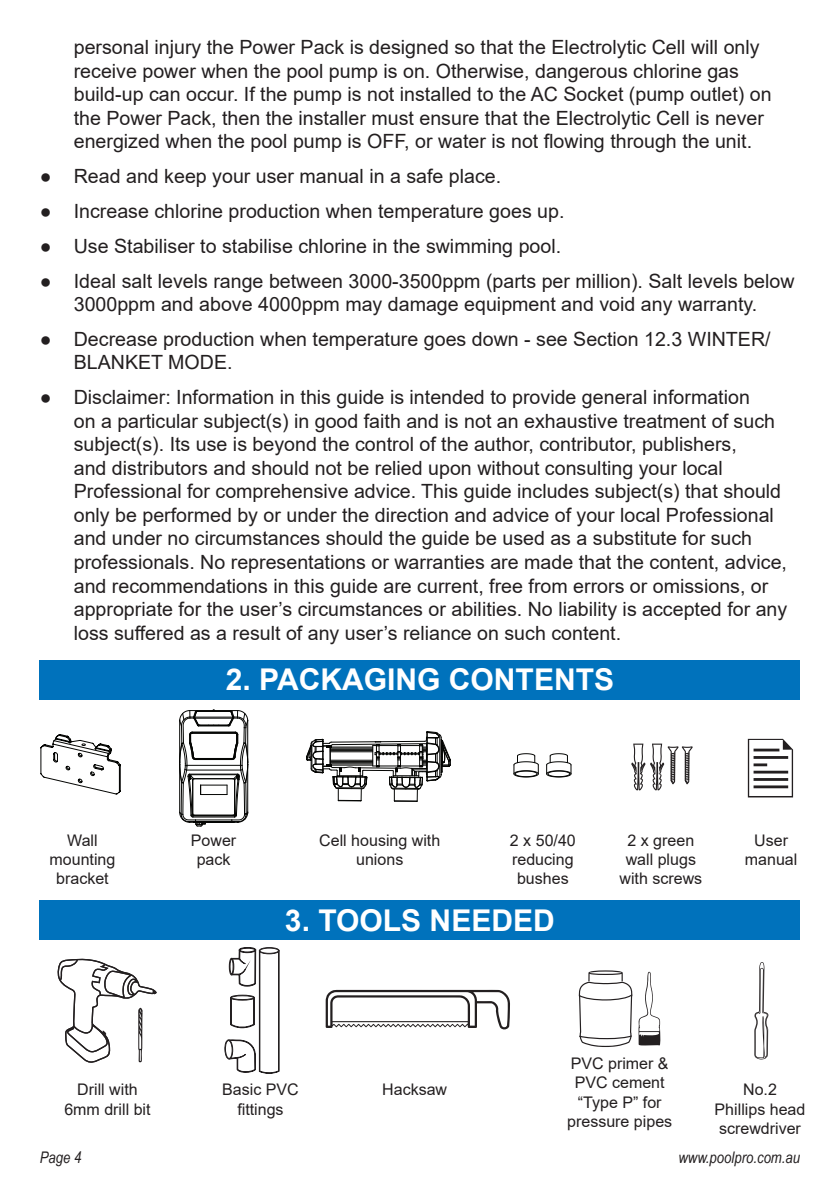
<style>
.page{position:relative;width:840px;height:1191px;background:#fff}
.page>*{position:absolute;margin:0;border:0;box-sizing:border-box;transform-origin:0 0}
.t1{font:700 30px "Arial";color:#fff}
.t2{font:19.6px/23.6px "Arial";color:#231f20}
.t3{font:16px/19.2px "Arial";color:#231f20;text-align:center}
.t4{font:italic 16px "Arial Narrow";color:#231f20}
</style>
<div class="page">
<div style="left:40px;top:659px;width:759px;height:40px;background:#0072bc"></div>
<svg style="left:40px;top:734px;width:81px;height:60px"></svg>
<svg style="left:546px;top:753px;width:25px;height:25px"></svg>
<svg style="left:513px;top:753px;width:26px;height:25px"></svg>
<svg style="left:179px;top:709px;width:69px;height:117px"></svg>
<svg style="left:306px;top:731px;width:145px;height:71px"></svg>
<svg style="left:631px;top:743px;width:61px;height:47px"></svg>
<svg style="left:747px;top:739px;width:45px;height:58px"></svg>
<div style="left:40px;top:900px;width:759px;height:39px;background:#0072bc"></div>
<svg style="left:57px;top:958px;width:100px;height:104px"></svg>
<svg style="left:224px;top:947px;width:56px;height:127px"></svg>
<svg style="left:325px;top:989px;width:185px;height:41px"></svg>
<svg style="left:638px;top:971px;width:23px;height:74px"></svg>
<svg style="left:578px;top:970px;width:54px;height:77px"></svg>
<svg style="left:754px;top:962px;width:14px;height:97px"></svg>
<p class="t2" style="left:74px;top:35px;width:699px">personal injury the Power Pack is designed so that the Electrolytic Cell will only receive power when the pool pump is on. Otherwise, dangerous chlorine gas build-up can occur. If the pump is not installed to the AC Socket (pump outlet) on the Power Pack, then the installer must ensure that the Electrolytic Cell is never energized when the pool pump is OFF, or water is not flowing through the unit.</p>
<p class="t2" style="left:40px;top:164px;width:463px">● Read and keep your user manual in a safe place.</p>
<p class="t2" style="left:40px;top:199px;width:526px">● Increase chlorine production when temperature goes up.</p>
<p class="t2" style="left:40px;top:234px;width:522px">● Use Stabiliser to stabilise chlorine in the swimming pool.</p>
<p class="t2" style="left:40px;top:269px;width:756px;text-align:center">● Ideal salt levels range between 3000-3500ppm (parts per million). Salt levels below<br>3000ppm and above 4000ppm may damage equipment and void any warranty.</p>
<p class="t2" style="left:74px;top:327px;width:698px;text-indent:-34px">● Decrease production when temperature goes down - see Section 12.3 WINTER/<br>BLANKET MODE.</p>
<p class="t2" style="left:74px;top:385px;width:714px;text-indent:-34px">● Disclaimer: Information in this guide is intended to provide general information<br>on a particular subject(s) in good faith and is not an exhaustive treatment of such subject(s). Its use is beyond the control of the author, contributor, publishers,<br>and distributors and should not be relied upon without consulting your local Professional for comprehensive advice. This guide includes subject(s) that should only be performed by or under the direction and advice of your local Professional and under no circumstances should the guide be used as a substitute for such professionals. No representations or warranties are made that the content, advice, and recommendations in this guide are current, free from errors or omissions, or appropriate for the user’s circumstances or abilities. No liability is accepted for any loss suffered as a result of any user’s reliance on such content.</p>
<h1 class="t1" style="left:226px;top:659px;width:389px">2. PACKAGING CONTENTS</h1>
<p class="t3" style="left:50px;top:830px;width:67px">Wall mounting bracket</p>
<p class="t3" style="left:191px;top:830px;width:47px">Power pack</p>
<p class="t3" style="left:319px;top:830px;width:122px">Cell housing with unions</p>
<p class="t3" style="left:509px;top:830px;width:67px">2 x 50/40 reducing bushes</p>
<p class="t3" style="left:619px;top:830px;width:84px">2 x green wall plugs with screws</p>
<p class="t3" style="left:744px;top:830px;width:54px">User manual</p>
<h1 class="t1" style="left:285px;top:899px;width:271px">3. TOOLS NEEDED</h1>
<p class="t3" style="left:64px;top:1080px;width:88px">Drill with<br>6mm drill bit</p>
<p class="t3" style="left:222px;top:1080px;width:78px">Basic PVC fittings</p>
<p class="t3" style="left:382px;top:1080px;width:66px">Hacksaw</p>
<p class="t3" style="left:567px;top:1054px;width:106px">PVC primer &amp;<br>PVC cement “Type P” for pressure pipes</p>
<p class="t3" style="left:714px;top:1080px;width:92px">No.2<br>Phillips head screwdriver</p>
<p class="t4" style="left:40px;top:1146px;width:43px">Page 4</p>
<p class="t4" style="left:678px;top:1146px;width:123px">www.poolpro.com.au</p>
</div>
